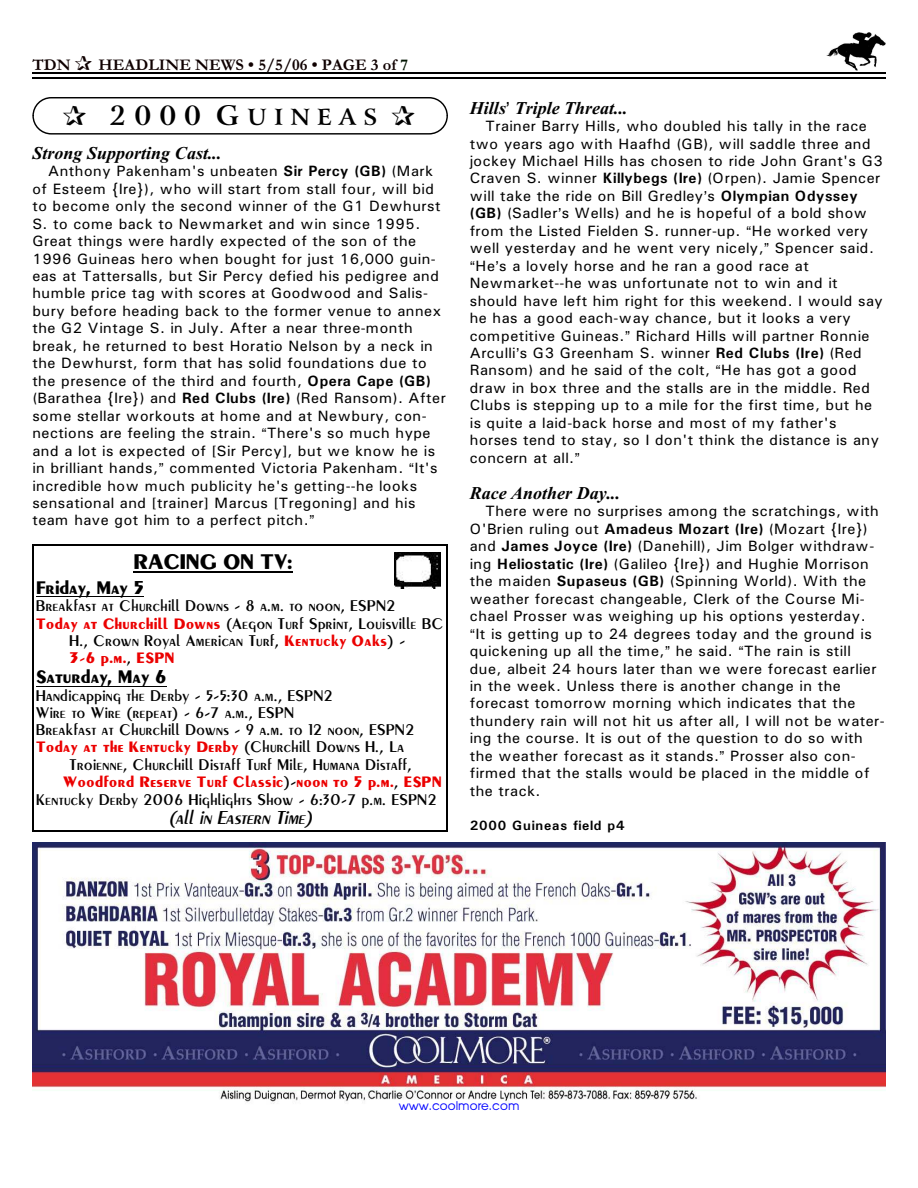
<style>
.page{position:relative;width:918px;height:1188px;background:#fff}
.page>*{position:absolute;margin:0;border:0;box-sizing:border-box;transform-origin:0 0}
.t1{font:700 22.35px "Arrus BT";color:#000}
.t2{font:700 21px "Penoir";letter-spacing:.005em;color:#000}
.t3{font:italic 700 18px "Times New Roman";color:#000}
.t4{font:700 18px "Penoir";letter-spacing:-.005em;color:#000}
.t5{font:italic 18px "Penoir";letter-spacing:-.005em;color:#000}
.t6{font:700 16.5px "Garamond";letter-spacing:.005em;color:#0f0000}
.t7{font:15px/17.4px "Univers";letter-spacing:.03em;color:#000}
.t8{font:15px "Penoir";letter-spacing:.03em;color:#000}
.t9{font:700 15px "Penoir";letter-spacing:.03em;color:#eb0000}
.t10{font:700 13.5px "Univers";letter-spacing:.065em;color:#000}
.t11{font:12px "Advance";color:#00f}
.s1{color:#001400}
.s2{font-size:27px}
.s3{font-weight:700}
.s4{font-weight:700;color:#eb0000}
.s5{font-weight:400;color:#000}
</style>
<div class="page">
<img style="left:826px;top:32px;width:60px;height:38px">
<hr style="left:32px;top:72px;width:853px;height:1px;background:#000">
<hr style="left:32px;top:77px;width:853px;height:2px;background:#000">
<div style="left:32px;top:97px;width:416px;height:38px;border:1px solid #000;border-radius:18px"></div>
<img style="left:394px;top:553px;width:47px;height:36px">
<hr style="left:134px;top:572px;width:159px;height:1px;background:#000">
<hr style="left:36px;top:596px;width:108px;height:1px;background:#000">
<hr style="left:36px;top:686px;width:130px;height:1px;background:#000">
<hr style="left:32px;top:545px;width:2px;height:286px;background:#000">
<hr style="left:447px;top:545px;width:1px;height:286px;background:#000">
<hr style="left:32px;top:545px;width:416px;height:1px;background:#000">
<hr style="left:32px;top:830px;width:416px;height:1px;background:#000">
<img style="left:32px;top:842px;width:854px;height:262px">
<p class="t6" style="left:32px;top:59px;width:40px">TDN</p>
<p class="t6" style="left:98px;top:59px;width:311px">HEADLINE NEWS • 5/5/06 • PAGE 3 of <span class="s1">7</span></p>
<h1 class="t1" style="left:110px;top:108px;width:269px"><span class="s2">2000 G</span> U I N E A S</h1>
<p class="t3" style="left:32px;top:147px;width:191px">Strong Supporting Cast...</p>
<p class="t7" style="left:32px;top:164px;width:415px;text-indent:16px">Anthony Pakenham's unbeaten <span class="s3">Sir Percy (GB)</span> (Mark of Esteem {Ire}), who will start from stall four, will bid to become only the second winner of the G1 Dewhurst S. to come back to Newmarket and win since 1995.<br>Great things were hardly expected of the son of the 1996 Guineas hero when bought for just 16,000 guin&shy;eas at Tattersalls, but Sir Percy defied his pedigree and humble price tag with scores at Goodwood and Salis&shy;bury before heading back to the former venue to annex the G2 Vintage S. in July. After a near three-month break, he returned to best Horatio Nelson by a neck in the Dewhurst, form that has solid foundations due to the presence of the third and fourth, <span class="s3">Opera Cape (GB) </span>(Barathea {Ire}) and <span class="s3">Red Clubs (Ire)</span> (Red Ransom). After some stellar workouts at home and at Newbury, con&shy;nections are feeling the strain. There's so much hype and a lot is expected of [Sir Percy], but we know he is in brilliant hands, commented Victoria Pakenham. It's incredible how much publicity he's getting--he looks sensational and [trainer] Marcus [Tregoning] and his team have got him to a perfect pitch.</p>
<h2 class="t2" style="left:134px;top:553px;width:161px">RACING ON TV:</h2>
<p class="t4" style="left:36px;top:580px;width:109px">Friday, May 5</p>
<p class="t8" style="left:36px;top:599px;width:361px">Breakfast at Churchill Downs - 8 a.m. to noon, ESPN2</p>
<p class="t8" style="left:36px;top:616px;width:409px"><span class="s4">Today at Churchill Downs</span> (Aegon Turf Sprint, Louisville BC</p>
<p class="t8" style="left:70px;top:634px;width:337px">H., Crown Royal American Turf, <span class="s4">Kentucky Oaks</span>) -</p>
<p class="t9" style="left:70px;top:652px;width:106px">3-6 p.m.<span class="s5">,</span> ESPN</p>
<p class="t4" style="left:36px;top:669px;width:132px">Saturday, May 6</p>
<p class="t8" style="left:36px;top:688px;width:298px">Handicapping the Derby - 5-5:30 a.m., ESPN2</p>
<p class="t8" style="left:36px;top:705px;width:259px">Wire to Wire (repeat) - 6-7 a.m., ESPN</p>
<p class="t8" style="left:36px;top:723px;width:380px">Breakfast at Churchill Downs - 9 a.m. to 12 noon, ESPN2</p>
<p class="t9" style="left:36px;top:741px;width:370px">Today at the Kentucky Derby <span class="s5">(Churchill Downs H., La</span></p>
<p class="t8" style="left:70px;top:757px;width:344px">Troienne, Churchill Distaff Turf Mile, Humana Distaff,</p>
<p class="t9" style="left:63px;top:776px;width:380px">Woodford Reserve Turf Classic<span class="s5">)-</span>noon to 5 p.m.<span class="s5">,</span> ESPN</p>
<p class="t8" style="left:36px;top:792px;width:402px">Kentucky Derby 2006 Highlights Show - 6:30-7 p.m. ESPN2</p>
<p class="t5" style="left:168px;top:809px;width:145px">(all in Eastern Time)</p>
<p class="t3" style="left:470px;top:102px;width:160px">Hills Triple Threat...</p>
<p class="t7" style="left:485px;top:119px;width:383px">Trainer Barry Hills, who doubled his tally in the race</p>
<p class="t7" style="left:470px;top:136px;width:402px">two years ago with Haafhd (GB), will saddle three and</p>
<p class="t7" style="left:470px;top:153px;width:414px">jockey Michael Hills has chosen to ride John Grant's G3</p>
<p class="t7" style="left:470px;top:171px;width:412px">Craven S. winner <span class="s3">Killybegs (Ire)</span> (Orpen). Jamie Spencer</p>
<p class="t7" style="left:470px;top:188px;width:389px">will take the ride on Bill Gredley s <span class="s3">Olympian Odyssey</span></p>
<p class="t7" style="left:470px;top:206px;width:399px"><span class="s3">(GB)</span> (Sadler s Wells) and he is hopeful of a bold show</p>
<p class="t7" style="left:470px;top:223px;width:400px">from the Listed Fielden S. runner-up. He worked very</p>
<p class="t7" style="left:470px;top:241px;width:406px">well yesterday and he went very nicely, Spencer said.</p>
<p class="t7" style="left:476px;top:258px;width:335px">He s a lovely horse and he ran a good race at</p>
<p class="t7" style="left:470px;top:276px;width:369px">Newmarket--he was unfortunate not to win and it</p>
<p class="t7" style="left:470px;top:293px;width:415px">should have left him right for this weekend. I would say</p>
<p class="t7" style="left:470px;top:311px;width:383px">he has a good each-way chance, but it looks a very</p>
<p class="t7" style="left:470px;top:328px;width:401px">competitive Guineas. Richard Hills will partner Ronnie</p>
<p class="t7" style="left:470px;top:345px;width:394px">Arculli s G3 Greenham S. winner <span class="s3">Red Clubs (Ire)</span> (Red</p>
<p class="t7" style="left:470px;top:363px;width:388px">Ransom) and he said of the colt, He has got a good</p>
<p class="t7" style="left:470px;top:380px;width:402px">draw in box three and the stalls are in the middle. Red</p>
<p class="t7" style="left:470px;top:398px;width:404px">Clubs is stepping up to a mile for the first time, but he</p>
<p class="t7" style="left:470px;top:415px;width:368px">is quite a laid-back horse and most of my father's</p>
<p class="t7" style="left:470px;top:433px;width:411px">horses tend to stay, so I don't think the distance is any</p>
<p class="t7" style="left:470px;top:450px;width:106px">concern at all.</p>
<p class="t3" style="left:470px;top:487px;width:152px">Race Another Day...</p>
<p class="t7" style="left:485px;top:504px;width:395px">There were no surprises among the scratchings, with</p>
<p class="t7" style="left:470px;top:521px;width:400px">O'Brien ruling out <span class="s3">Amadeus Mozart (Ire)</span> (Mozart {Ire})</p>
<p class="t7" style="left:470px;top:539px;width:406px">and <span class="s3">James Joyce (Ire)</span> (Danehill), Jim Bolger withdraw-</p>
<p class="t7" style="left:470px;top:556px;width:401px">ing <span class="s3">Heliostatic (Ire)</span> (Galileo {Ire}) and Hughie Morrison</p>
<p class="t7" style="left:470px;top:574px;width:398px">the maiden <span class="s3">Supaseus (GB)</span> (Spinning World). With the</p>
<p class="t7" style="left:470px;top:591px;width:396px">weather forecast changeable, Clerk of the Course Mi-</p>
<p class="t7" style="left:470px;top:609px;width:397px">chael Prosser was weighing up his options yesterday.</p>
<p class="t7" style="left:476px;top:626px;width:398px">It is getting up to 24 degrees today and the ground is</p>
<p class="t7" style="left:470px;top:644px;width:383px">quickening up all the time, he said. The rain is still</p>
<p class="t7" style="left:470px;top:661px;width:408px">due, albeit 24 hours later than we were forecast earlier</p>
<p class="t7" style="left:470px;top:678px;width:373px">in the week. Unless there is another change in the</p>
<p class="t7" style="left:470px;top:696px;width:387px">forecast tomorrow morning which indicates that the</p>
<p class="t7" style="left:470px;top:713px;width:417px">thundery rain will not hit us after all, I will not be water-</p>
<p class="t7" style="left:470px;top:731px;width:394px">ing the course. It is out of the question to do so with</p>
<p class="t7" style="left:470px;top:748px;width:388px">the weather forecast as it stands. Prosser also con-</p>
<p class="t7" style="left:470px;top:766px;width:401px">firmed that the stalls would be placed in the middle of</p>
<p class="t7" style="left:470px;top:783px;width:72px">the track.</p>
<p class="t10" style="left:470px;top:820px;width:156px">2000 Guineas field p4</p>
<p class="t11" style="left:399px;top:1101px;width:122px">www.coolmore.com</p>
</div>
